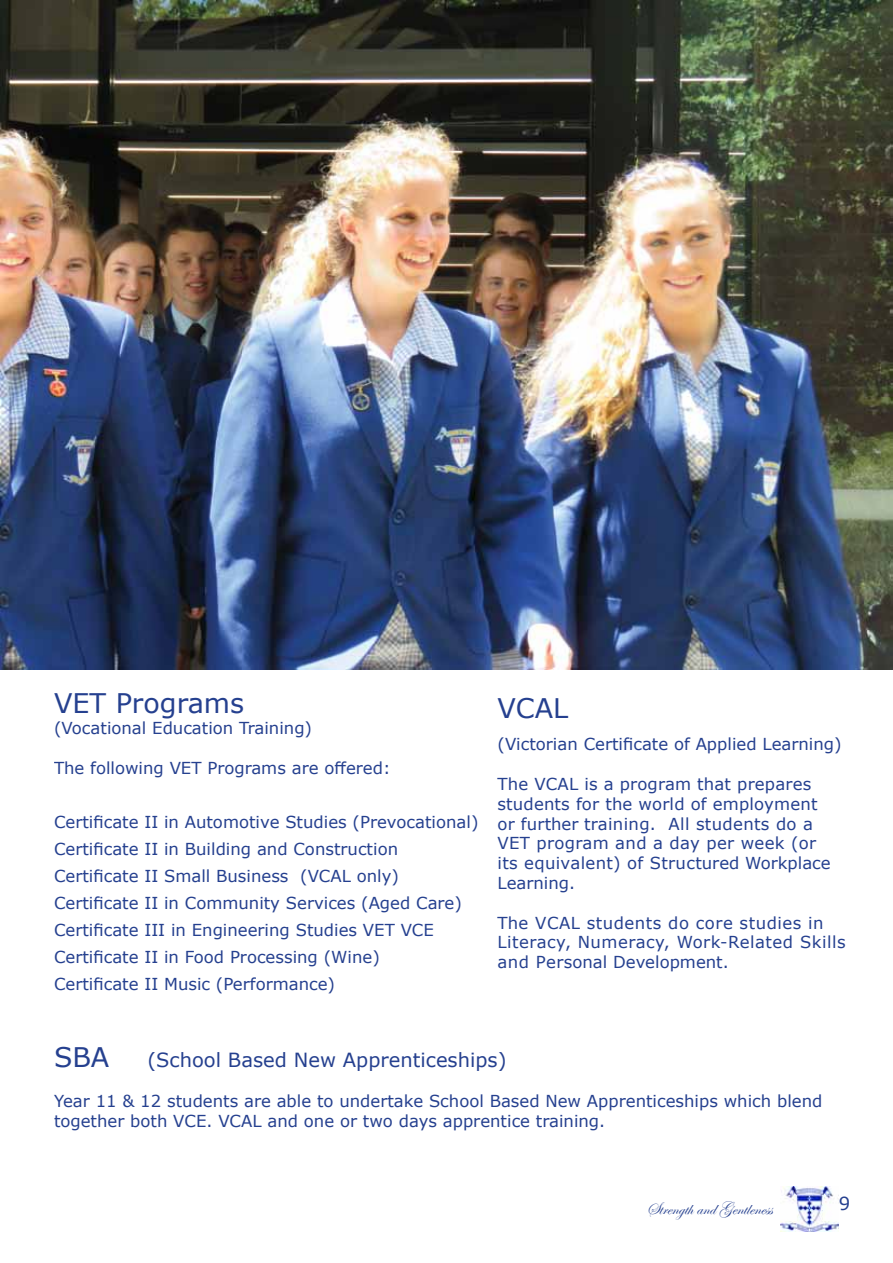
<style>
.page{position:relative;width:893px;height:1263px;background:#fff}
.page>*{position:absolute;margin:0;border:0;box-sizing:border-box;transform-origin:0 0}
.t1{font:27px "Verdana";color:#25408f}
.t2{font:19.5px "Verdana";color:#25408f}
.t3{font:18px "Edwardian Script ITC";color:#25408f}
.t4{font:18px "Verdana";color:#25408f}
.t5{font:16.5px/19.8px "Verdana";color:#25408f}
.t6{font:16.5px/19.8px "Verdana";letter-spacing:.03em;color:#25408f}
</style>
<div class="page">
<img style="left:780px;top:1186px;width:59px;height:45px">
<img style="left:0;top:0;width:893px;height:670px">
<h1 class="t1" style="left:54px;top:684px;width:192px">VET Programs</h1>
<p class="t5" style="left:54px;top:718px;width:260px">(Vocational Education Training)</p>
<p class="t5" style="left:54px;top:758px;width:338px">The following VET Programs are offered:</p>
<p class="t5" style="left:54px;top:808px;width:426px;line-height:27px">Certificate II in Automotive Studies (Prevocational)<br>Certificate II in Building and Construction Certificate II Small Business (VCAL only)<br>Certificate II in Community Services (Aged Care)<br>Certificate III in Engineering Studies VET VCE Certificate II in Food Processing (Wine)<br>Certificate II Music (Performance)</p>
<h1 class="t1" style="left:497px;top:690px;width:72px">VCAL</h1>
<p class="t5" style="left:497px;top:734px;width:346px">(Victorian Certificate of Applied Learning)</p>
<p class="t5" style="left:497px;top:774px;width:335px">The VCAL is a program that prepares students for the world of employment or further training. All students do a<br>VET program and a day per week (or its equivalent) of Structured Workplace<br>Learning.</p>
<p class="t6" style="left:497px;top:912px;width:350px">The VCAL students do core studies in<br>Literacy, Numeracy, Work-Related Skills and Personal Development.</p>
<h1 class="t1" style="left:54px;top:1039px;width:57px">SBA</h1>
<p class="t2" style="left:147px;top:1047px;width:361px">(School Based New Apprenticeships)</p>
<p class="t5" style="left:54px;top:1091px;width:770px">Year 11 &amp; 12 students are able to undertake School Based New Apprenticeships which blend together both VCE. VCAL and one or two days apprentice training.</p>
<p class="t3" style="left:646px;top:1199px;width:128px">Strength and Gentleness</p>
<p class="t4" style="left:839px;top:1190px;width:13px">9</p>
</div>
